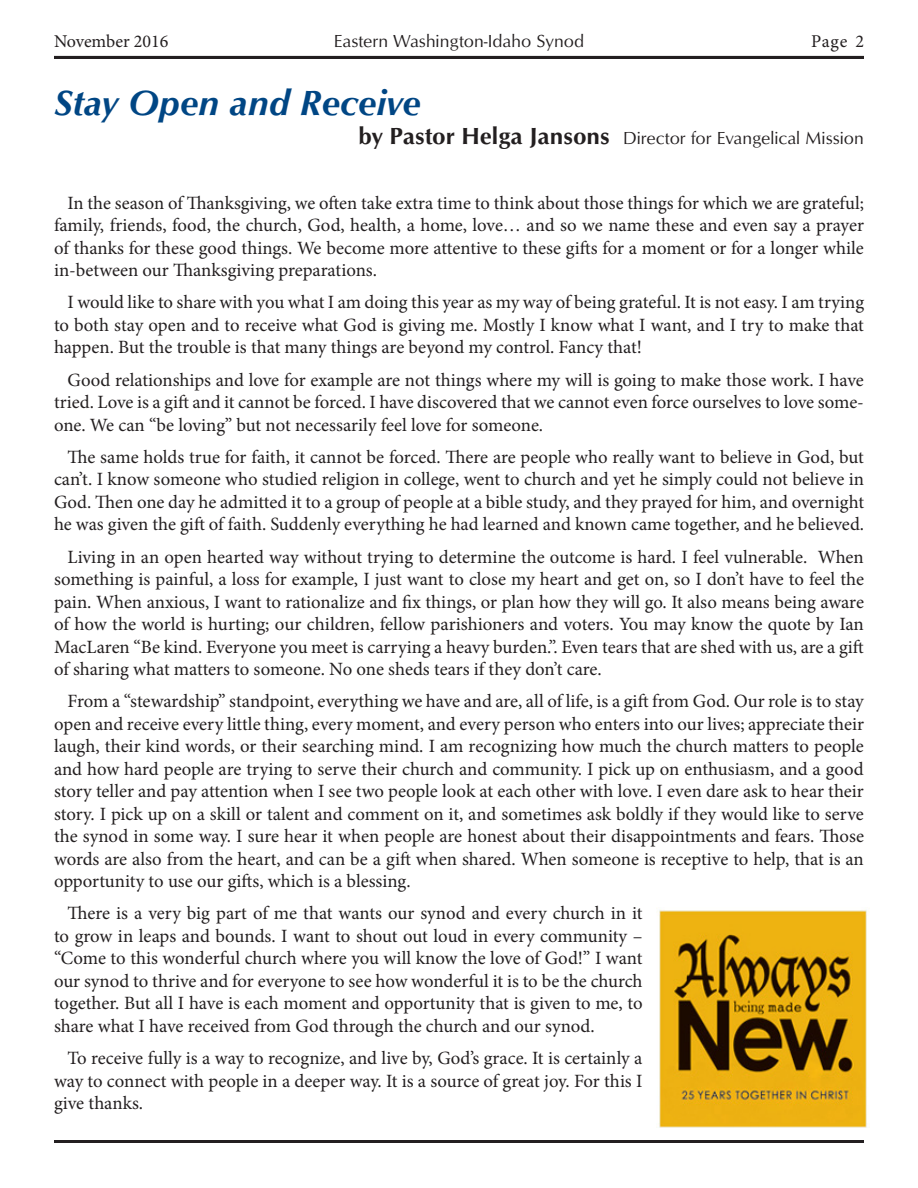
<style>
.page{position:relative;width:918px;height:1188px;background:#fff}
.page>*{position:absolute;margin:0;border:0;box-sizing:border-box;transform-origin:0 0}
.t1{font:36px "Optimum Bold Italic DTC";color:#004684}
.t2{font:18.75px/22.5px "Minion Pro";letter-spacing:-.005em;color:#231f20;text-align:justify}
.t3{font:18px "Optimum Roman DTC";color:#231f20}
.t4{font:18px "Minion Pro";color:#231f20}
.s1{font-family:"Optimum Bold DTC";font-size:24px}
</style>
<div class="page">
<img style="left:659px;top:910px;width:208px;height:217px">
<hr style="left:54px;top:56px;width:810px;height:3px;background:#231f20">
<hr style="left:54px;top:1140px;width:810px;height:3px;background:#231f20">
<p class="t4" style="left:54px;top:29px;width:116px">November 2016</p>
<p class="t3" style="left:334px;top:30px;width:252px">Eastern Washington-Idaho Synod</p>
<p class="t4" style="left:811px;top:29px;width:54px">Page 2</p>
<p class="t1" style="left:54px;top:82px;width:368px">Stay Open and Receive</p>
<p class="t3" style="left:358px;top:127px;width:507px"><span class="s1">by Pastor Helga Jansons</span> Director for Evangelical Mission</p>
<p class="t2" style="left:54px;top:191px;width:812px;text-indent:14px">In the season of Thanksgiving, we often take extra time to think about those things for which we are grateful; family, friends, food, the church, God, health, a home, love… and so we name these and even say a prayer of thanks for these good things. We become more attentive to these gifts for a moment or for a longer while in-between our Thanksgiving preparations.</p>
<p class="t2" style="left:54px;top:291px;width:812px;text-indent:14px">I would like to share with you what I am doing this year as my way of being grateful. It is not easy. I am trying to both stay open and to receive what God is giving me. Mostly I know what I want, and I try to make that happen. But the trouble is that many things are beyond my control. Fancy that!</p>
<p class="t2" style="left:54px;top:368px;width:812px;text-indent:14px">Good relationships and love for example are not things where my will is going to make those work. I have tried. Love is a gift and it cannot be forced. I have discovered that we cannot even force ourselves to love some&shy;one. We can “be loving” but not necessarily feel love for someone.</p>
<p class="t2" style="left:54px;top:446px;width:812px;text-indent:14px">The same holds true for faith, it cannot be forced. There are people who really want to believe in God, but can’t. I know someone who studied religion in college, went to church and yet he simply could not believe in God. Then one day he admitted it to a group of people at a bible study, and they prayed for him, and overnight he was given the gift of faith. Suddenly everything he had learned and known came together, and he believed.</p>
<p class="t2" style="left:54px;top:545px;width:812px;text-indent:14px">Living in an open hearted way without trying to determine the outcome is hard. I feel vulnerable. When something is painful, a loss for example, I just want to close my heart and get on, so I don’t have to feel the pain. When anxious, I want to rationalize and fix things, or plan how they will go. It also means being aware of how the world is hurting; our children, fellow parishioners and voters. You may know the quote by Ian MacLaren “Be kind. Everyone you meet is carrying a heavy burden.”. Even tears that are shed with us, are a gift of sharing what matters to someone. No one sheds tears if they don’t care.</p>
<p class="t2" style="left:54px;top:690px;width:812px;text-indent:14px">From a “stewardship” standpoint, everything we have and are, all of life, is a gift from God. Our role is to stay open and receive every little thing, every moment, and every person who enters into our lives; appreciate their laugh, their kind words, or their searching mind. I am recognizing how much the church matters to people and how hard people are trying to serve their church and community. I pick up on enthusiasm, and a good story teller and pay attention when I see two people look at each other with love. I even dare ask to hear their story. I pick up on a skill or talent and comment on it, and sometimes ask boldly if they would like to serve the synod in some way. I sure hear it when people are honest about their disappointments and fears. Those words are also from the heart, and can be a gift when shared. When someone is receptive to help, that is an opportunity to use our gifts, which is a blessing.</p>
<p class="t2" style="left:54px;top:902px;width:590px;text-indent:14px">There is a very big part of me that wants our synod and every church in it to grow in leaps and bounds. I want to shout out loud in every community – “Come to this wonderful church where you will know the love of God!” I want our synod to thrive and for everyone to see how wonderful it is to be the church together. But all I have is each moment and opportunity that is given to me, to share what I have received from God through the church and our synod.</p>
<p class="t2" style="left:54px;top:1047px;width:590px;text-indent:14px">To receive fully is a way to recognize, and live by, God’s grace. It is certainly a way to connect with people in a deeper way. It is a source of great joy. For this I give thanks.</p>
</div>
